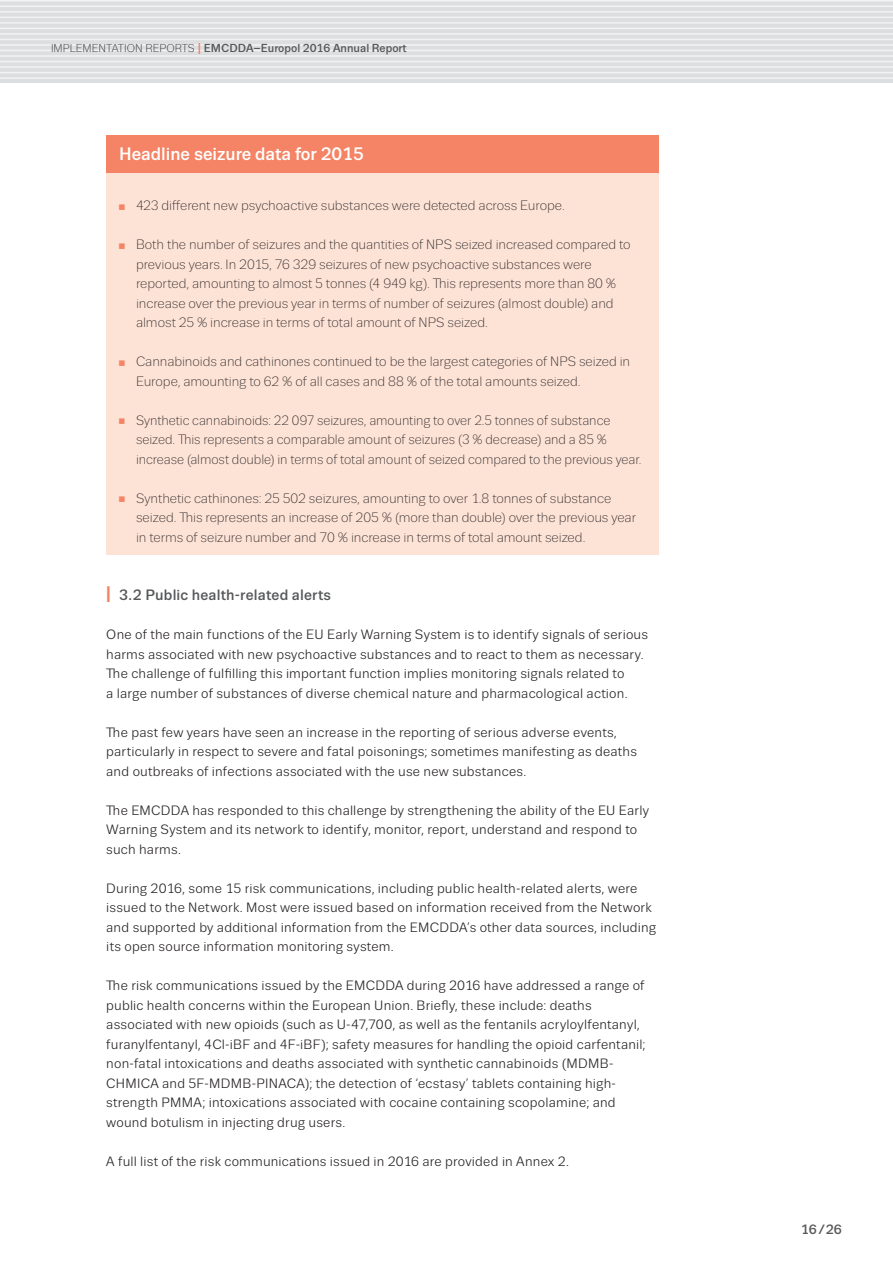
<style>
.page{position:relative;width:893px;height:1263px;background:#fff}
.page>*{position:absolute;margin:0;border:0;box-sizing:border-box;transform-origin:0 0}
.White_title_box{font:500 18px "Trivia Sans";color:#fff}
.III_Headline_3{font:500 15px "Trivia Sans";letter-spacing:.01em;color:#57585a}
.TEXT_Regular_9_13{font:13.5px/19.5px "Trivia Sans";letter-spacing:.015em;color:#231f20}
.t1{font:300 13.5px/19.5px "Trivia Sans";letter-spacing:-.005em;color:#231f20}
.t2{font:500 13.5px "Trivia Sans";color:#57585a}
.t3{font:500 11.55px "Trivia Sans";color:#57585a}
.s1{font-weight:300;font-size:11.25px;color:#231f20}
.s2{font-size:15.6px;color:#f48465}
.s3{font-weight:700;font-size:22.5px;color:#f48465}
</style>
<div class="page">
<div style="left:0;top:0;width:893px;height:83px;background:#dddee0"></div>
<hr style="left:0;top:0;width:893px;height:2px;background:#f2f3f4">
<hr style="left:0;top:6px;width:893px;height:1px;background:#f2f3f4">
<hr style="left:0;top:11px;width:893px;height:2px;background:#f2f3f4">
<hr style="left:0;top:17px;width:893px;height:1px;background:#f2f3f4">
<hr style="left:0;top:22px;width:893px;height:2px;background:#f2f3f4">
<hr style="left:0;top:28px;width:893px;height:1px;background:#f2f3f4">
<hr style="left:0;top:33px;width:893px;height:2px;background:#f2f3f4">
<hr style="left:0;top:39px;width:893px;height:1px;background:#f2f3f4">
<hr style="left:0;top:44px;width:893px;height:2px;background:#f2f3f4">
<hr style="left:0;top:50px;width:893px;height:1px;background:#f2f3f4">
<hr style="left:0;top:55px;width:893px;height:2px;background:#f2f3f4">
<hr style="left:0;top:61px;width:893px;height:1px;background:#f2f3f4">
<hr style="left:0;top:66px;width:893px;height:2px;background:#f2f3f4">
<hr style="left:0;top:72px;width:893px;height:1px;background:#f2f3f4">
<hr style="left:0;top:77px;width:893px;height:2px;background:#f2f3f4">
<div style="left:106px;top:135px;width:553px;height:38px;background:#f48465"></div>
<div style="left:106px;top:173px;width:553px;height:381px;background:#fde2d6"></div>
<p class="t3" style="left:51px;top:42px;width:357px"><span class="s1">IMPLEMENTATION REPORTS</span> <span class="s2">I</span> EMCDDA–Europol 2016 Annual Report</p>
<p class="White_title_box" style="left:119px;top:145px;width:246px">Headline seizure data for 2015</p>
<p class="t1" style="left:136px;top:196px;width:430px">423 different new psychoactive substances were detected across Europe.</p>
<p class="t1" style="left:136px;top:235px;width:496px">Both the number of seizures and the quantities of NPS seized increased compared to previous years. In 2015, 76 329 seizures of new psychoactive substances were reported, amounting to almost 5 tonnes (4 949 kg). This represents more than 80 % increase over the previous year in terms of number of seizures (almost double) and almost 25 % increase in terms of total amount of NPS seized.</p>
<p class="t1" style="left:136px;top:352px;width:496px">Cannabinoids and cathinones continued to be the largest categories of NPS seized in<br>Europe, amounting to 62 % of all cases and 88 % of the total amounts seized.</p>
<p class="t1" style="left:136px;top:410px;width:507px">Synthetic cannabinoids: 22 097 seizures, amounting to over 2.5 tonnes of substance seized. This represents a comparable amount of seizures (3 % decrease) and a 85 % increase (almost double) in terms of total amount of seized compared to the previous year.</p>
<p class="t1" style="left:136px;top:488px;width:501px">Synthetic cathinones: 25 502 seizures, amounting to over 1.8 tonnes of substance seized. This represents an increase of 205 % (more than double) over the previous year in terms of seizure number and 70 % increase in terms of total amount seized.</p>
<p class="III_Headline_3" style="left:106px;top:587px;width:226px"><span class="s3">I</span> 3.2 Public health-related alerts</p>
<p class="TEXT_Regular_9_13" style="left:106px;top:625px;width:543px">One of the main functions of the EU Early Warning System is to identify signals of serious harms associated with new psychoactive substances and to react to them as necessary.<br>The challenge of fulfilling this important function implies monitoring signals related to<br>a large number of substances of diverse chemical nature and pharmacological action.</p>
<p class="TEXT_Regular_9_13" style="left:106px;top:722px;width:532px">The past few years have seen an increase in the reporting of serious adverse events, particularly in respect to severe and fatal poisonings; sometimes manifesting as deaths and outbreaks of infections associated with the use new substances.</p>
<p class="TEXT_Regular_9_13" style="left:106px;top:800px;width:544px">The EMCDDA has responded to this challenge by strengthening the ability of the EU Early<br>Warning System and its network to identify, monitor, report, understand and respond to such harms.</p>
<p class="TEXT_Regular_9_13" style="left:106px;top:878px;width:551px">During 2016, some 15 risk communications, including public health-related alerts, were issued to the Network. Most were issued based on information received from the Network and supported by additional information from the EMCDDA’s other data sources, including its open source information monitoring system.</p>
<p class="TEXT_Regular_9_13" style="left:106px;top:976px;width:541px">The risk communications issued by the EMCDDA during 2016 have addressed a range of public health concerns within the European Union. Briefly, these include: deaths associated with new opioids (such as U-47,700, as well as the fentanils acryloylfentanyl, furanylfentanyl, 4Cl-iBF and 4F-iBF); safety measures for handling the opioid carfentanil; non-fatal intoxications and deaths associated with synthetic cannabinoids (MDMB-CHMICA and 5F-MDMB-PINACA); the detection of ‘ecstasy’ tablets containing high&shy;strength PMMA; intoxications associated with cocaine containing scopolamine; and wound botulism in injecting drug users.</p>
<p class="TEXT_Regular_9_13" style="left:106px;top:1151px;width:464px">A full list of the risk communications issued in 2016 are provided in Annex 2.</p>
<p class="t2" style="left:801px;top:1222px;width:43px">16/26</p>
</div>
